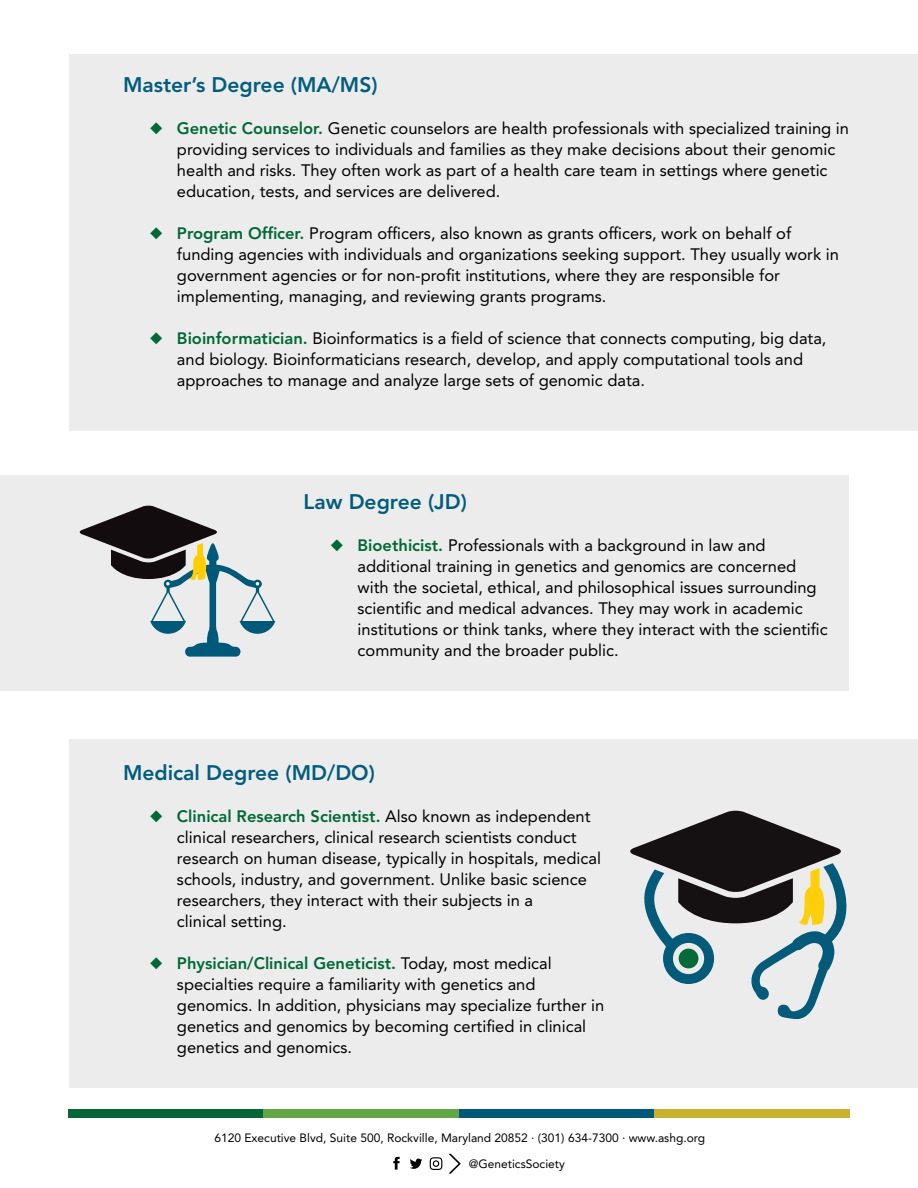
<style>
.page{position:relative;width:918px;height:1188px;background:#fff}
.page>*{position:absolute;margin:0;border:0;box-sizing:border-box;transform-origin:0 0}
.t1{font:800 21px "Avenir LT Std";color:#025d7d}
.t2{font:16.5px/21px "Avenir LT Std";color:#000}
.t3{font:12px/26px "Avenir LT Std";color:#000}
.s1{color:#006838}
.s2{font-weight:800;color:#006838}
</style>
<div class="page">
<div style="left:68px;top:1110px;width:196px;height:8px;background:#056636"></div>
<div style="left:459px;top:1110px;width:195px;height:8px;background:#005978"></div>
<div style="left:264px;top:1110px;width:195px;height:8px;background:#62a744"></div>
<div style="left:654px;top:1110px;width:196px;height:8px;background:#c6b22f"></div>
<svg style="left:430px;top:1157px;width:12px;height:13px"></svg>
<svg style="left:410px;top:1159px;width:12px;height:10px"></svg>
<svg style="left:393px;top:1157px;width:7px;height:13px"></svg>
<svg style="left:449px;top:1154px;width:12px;height:20px"></svg>
<div style="left:70px;top:54px;width:848px;height:376px;background:#ececec"></div>
<div style="left:0;top:475px;width:848px;height:215px;background:#ececec"></div>
<div style="left:70px;top:739px;width:848px;height:349px;background:#ececec"></div>
<svg style="left:79px;top:505px;width:196px;height:152px"></svg>
<svg style="left:630px;top:811px;width:217px;height:208px"></svg>
<p class="t1" style="left:123px;top:72px;width:256px">Master’s Degree (MA/MS)</p>
<p class="t2" style="left:177px;top:118px;width:674px;text-indent:-27px"><span class="s1">◆</span> <span class="s2">Genetic Counselor.</span> Genetic counselors are health professionals with specialized training in providing services to individuals and families as they make decisions about their genomic health and risks. They often work as part of a health care team in settings where genetic education, tests, and services are delivered.</p>
<p class="t2" style="left:177px;top:223px;width:664px;text-indent:-27px"><span class="s1">◆</span> <span class="s2">Program Officer.</span> Program officers, also known as grants officers, work on behalf of funding agencies with individuals and organizations seeking support. They usually work in government agencies or for non-profit institutions, where they are responsible for implementing, managing, and reviewing grants programs.</p>
<p class="t2" style="left:177px;top:328px;width:651px;text-indent:-27px"><span class="s1">◆</span> <span class="s2">Bioinformatician.</span> Bioinformatics is a field of science that connects computing, big data, and biology. Bioinformaticians research, develop, and apply computational tools and approaches to manage and analyze large sets of genomic data.</p>
<p class="t1" style="left:304px;top:489px;width:165px">Law Degree (JD)</p>
<p class="t2" style="left:358px;top:535px;width:472px;text-indent:-27px"><span class="s1">◆</span> <span class="s2">Bioethicist.</span> Professionals with a background in law and additional training in genetics and genomics are concerned with the societal, ethical, and philosophical issues surrounding scientific and medical advances. They may work in academic institutions or think tanks, where they interact with the scientific community and the broader public.</p>
<p class="t1" style="left:123px;top:761px;width:254px">Medical Degree (MD/DO)</p>
<p class="t2" style="left:177px;top:806px;width:425px;text-indent:-27px"><span class="s1">◆</span> <span class="s2">Clinical Research Scientist.</span> Also known as independent clinical researchers, clinical research scientists conduct research on human disease, typically in hospitals, medical schools, industry, and government. Unlike basic science researchers, they interact with their subjects in a<br>clinical setting.</p>
<p class="t2" style="left:177px;top:953px;width:429px;text-indent:-27px"><span class="s1">◆</span> <span class="s2">Physician/Clinical Geneticist.</span> Today, most medical specialties require a familiarity with genetics and genomics. In addition, physicians may specialize further in genetics and genomics by becoming certified in clinical genetics and genomics.</p>
<p class="t3" style="left:469px;top:1125px;width:238px;text-indent:-254px">6120 Executive Blvd, Suite 500, Rockville, Maryland 20852 · (301) 634-7300 · www.ashg.org @GeneticsSociety</p>
</div>
